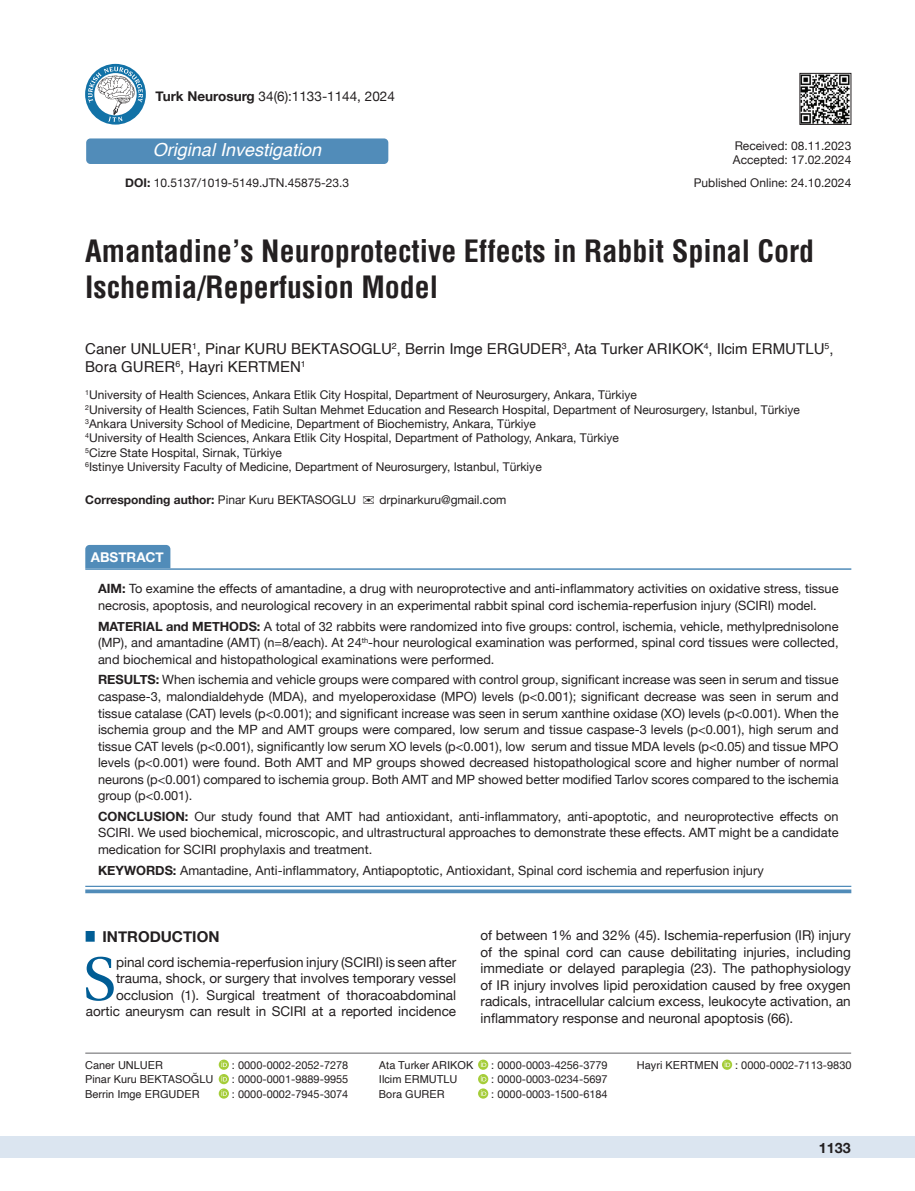
<style>
.page{position:relative;width:915px;height:1191px;background:#fff}
.page>*{position:absolute;margin:0;border:0;box-sizing:border-box;transform-origin:0 0}
.t1{font:61.2px "Utopia";color:#005d95}
.t2{font:700 condensed 30px/36px "Helvetica";color:#231f20}
.t3{font:italic 18px "Helvetica";color:#fff}
.t4{font:15px/18px "Helvetica";color:#231f20}
.t5{font:700 15px "Helvetica Neue";color:#231f20}
.t6{font:700 14.25px "Helvetica Neue";color:#231f20}
.t7{font:13.5px/16.5px "Helvetica Neue";color:#231f20;text-align:justify}
.t8{font:700 13.5px "Helvetica Neue";color:#fff}
.t9{font:12.75px/16.5px "Helvetica Neue";color:#231f20;text-align:justify}
.t10{font:12px/14.4px "Helvetica Neue";color:#231f20}
.t11{font:700 12px "Helvetica Neue";color:#231f20}
.t12{font:10.95px "Helvetica Neue";color:#231f20}
.t13{font:10.95px "Helvetica";color:#231f20}
.s1{font-weight:700}
.s2{font-weight:400}
</style>
<div class="page">
<div style="left:0;top:1136px;width:914px;height:22px;background:#dbe5f0"></div>
<hr style="left:85px;top:1052px;width:765px;height:1px;background:#636366">
<div style="left:85px;top:545px;width:85px;height:23px;background:#518cb9"></div>
<hr style="left:85px;top:568px;width:766px;height:2px;background:#518cb9">
<hr style="left:85px;top:885px;width:766px;height:2px;background:#518cb9">
<svg style="left:85px;top:889px;width:766px;height:4px;background:#669ac1"></svg>
<img style="left:801px;top:75px;width:47px;height:48px">
<div style="left:799px;top:73px;width:51px;height:52px;border:1px solid #231f20"></div>
<svg style="left:721px;top:1059px;width:10px;height:10px"></svg>
<svg style="left:724px;top:1061px;width:6px;height:6px"></svg>
<svg style="left:219px;top:1059px;width:10px;height:10px"></svg>
<svg style="left:221px;top:1061px;width:6px;height:6px"></svg>
<svg style="left:219px;top:1074px;width:10px;height:10px"></svg>
<svg style="left:221px;top:1075px;width:6px;height:6px"></svg>
<svg style="left:219px;top:1088px;width:10px;height:10px"></svg>
<svg style="left:221px;top:1090px;width:6px;height:5px"></svg>
<svg style="left:478px;top:1059px;width:10px;height:10px"></svg>
<svg style="left:480px;top:1061px;width:6px;height:6px"></svg>
<svg style="left:478px;top:1074px;width:10px;height:10px"></svg>
<svg style="left:480px;top:1075px;width:6px;height:6px"></svg>
<svg style="left:478px;top:1088px;width:10px;height:10px"></svg>
<svg style="left:480px;top:1090px;width:6px;height:5px"></svg>
<svg style="left:85px;top:64px;width:61px;height:61px"></svg>
<svg style="left:88px;top:67px;width:55px;height:55px"></svg>
<div style="left:86px;top:138px;width:302px;height:26px;background:#518cb9;border-radius:4px"></div>
<p class="t7" style="left:156px;top:89px;width:241px"><span class="s1">Turk Neurosurg</span> 34(6):1133-1144, 2024</p>
<h3 class="t3" style="left:153px;top:136px;width:170px">Original Investigation</h3>
<p class="t10" style="left:125px;top:177px;width:225px"><span class="s1">DOI:</span> 10.5137/1019-5149.JTN.45875-23.3</p>
<p class="t10" style="left:732px;top:139px;width:120px">Received: 08.11.2023<br>Accepted: 17.02.2024</p>
<p class="t10" style="left:693px;top:176px;width:159px">Published Online: 24.10.2024</p>
<h2 class="t2" style="left:85px;top:233px;width:730px">Amantadine’s Neuroprotective Effects in Rabbit Spinal Cord<br>Ischemia/Reperfusion Model</h2>
<p class="t4" style="left:85px;top:340px;width:749px">Caner UNLUER<sup>1</sup>, Pinar KURU BEKTASOGLU<sup>2</sup>, Berrin Imge ERGUDER<sup>3</sup>, Ata Turker ARIKOK<sup>4</sup>, Ilcim ERMUTLU<sup>5</sup>,<br>Bora GURER<sup>6</sup>, Hayri KERTMEN<sup>1</sup></p>
<p class="t10" style="left:85px;top:388px;width:715px"><sup>1</sup>University of Health Sciences, Ankara Etlik City Hospital, Department of Neurosurgery, Ankara, Türkiye<br><sup>2</sup>University of Health Sciences, Fatih Sultan Mehmet Education and Research Hospital, Department of Neurosurgery, Istanbul, Türkiye <sup>3</sup>Ankara University School of Medicine, Department of Biochemistry, Ankara, Türkiye<br><sup>4</sup>University of Health Sciences, Ankara Etlik City Hospital, Department of Pathology, Ankara, Türkiye<br><sup>5</sup>Cizre State Hospital, Sirnak, Türkiye<br><sup>6</sup>Istinye University Faculty of Medicine, Department of Neurosurgery, Istanbul, Türkiye</p>
<p class="t11" style="left:85px;top:490px;width:272px">Corresponding author: <span class="s2">Pinar Kuru BEKTASOGLU</span></p>
<p class="t10" style="left:379px;top:493px;width:128px">drpinarkuru@gmail.com</p>
<p class="t8" style="left:91px;top:546px;width:75px">ABSTRACT</p>
<p class="t9" style="left:98px;top:581px;width:741px"><span class="s1">AIM:</span> To examine the effects of amantadine, a drug with neuroprotective and anti-inflammatory activities on oxidative stress, tissue necrosis, apoptosis, and neurological recovery in an experimental rabbit spinal cord ischemia-reperfusion injury (SCIRI) model.</p>
<p class="t9" style="left:98px;top:618px;width:741px"><span class="s1">MATERIAL and METHODS:</span> A total of 32 rabbits were randomized into five groups: control, ischemia, vehicle, methylprednisolone (MP), and amantadine (AMT) (n=8/each). At 24<sup>th</sup>-hour neurological examination was performed, spinal cord tissues were collected, and biochemical and histopathological examinations were performed.</p>
<p class="t9" style="left:98px;top:672px;width:741px"><span class="s1">RESULTS:</span> When ischemia and vehicle groups were compared with control group, significant increase was seen in serum and tissue caspase-3, malondialdehyde (MDA), and myeloperoxidase (MPO) levels (p&lt;0.001); significant decrease was seen in serum and tissue catalase (CAT) levels (p&lt;0.001); and significant increase was seen in serum xanthine oxidase (XO) levels (p&lt;0.001). When the ischemia group and the MP and AMT groups were compared, low serum and tissue caspase-3 levels (p&lt;0.001), high serum and tissue CAT levels (p&lt;0.001), significantly low serum XO levels (p&lt;0.001), low serum and tissue MDA levels (p&lt;0.05) and tissue MPO levels (p&lt;0.001) were found. Both AMT and MP groups showed decreased histopathological score and higher number of normal neurons (p&lt;0.001) compared to ischemia group. Both AMT and MP showed better modified Tarlov scores compared to the ischemia group (p&lt;0.001).</p>
<p class="t9" style="left:98px;top:808px;width:741px"><span class="s1">CONCLUSION:</span> Our study found that AMT had antioxidant, anti-inflammatory, anti-apoptotic, and neuroprotective effects on SCIRI. We used biochemical, microscopic, and ultrastructural approaches to demonstrate these effects. AMT might be a candidate medication for SCIRI prophylaxis and treatment.</p>
<p class="t9" style="left:98px;top:862px;width:667px"><span class="s1">KEYWORDS:</span> Amantadine, Anti-inflammatory, Antiapoptotic, Antioxidant, Spinal cord ischemia and reperfusion injury</p>
<p class="t5" style="left:86px;top:924px;width:135px"><sup>█</sup> INTRODUCTION</p>
<h1 class="t1" style="left:83px;top:943px;width:35px">S</h1>
<p class="t7" style="left:86px;top:954px;width:371px;text-align:right">pinal cord ischemia-reperfusion injury (SCIRI) is seen after trauma, shock, or surgery that involves temporary vessel occlusion (1). Surgical treatment of thoracoabdominal aortic aneurysm can result in SCIRI at a reported incidence</p>
<p class="t7" style="left:480px;top:928px;width:371px">of between 1% and 32% (45). Ischemia-reperfusion (IR) injury of the spinal cord can cause debilitating injuries, including immediate or delayed paraplegia (23). The pathophysiology of IR injury involves lipid peroxidation caused by free oxygen radicals, intracellular calcium excess, leukocyte activation, an inflammatory response and neuronal apoptosis (66).</p>
<p class="t13" style="left:379px;top:1056px;width:96px">Ata Turker ARIKOK</p>
<p class="t12" style="left:491px;top:1057px;width:118px">: 0000-0003-4256-3779</p>
<p class="t13" style="left:379px;top:1071px;width:80px">Ilcim ERMUTLU</p>
<p class="t12" style="left:491px;top:1071px;width:118px">: 0000-0003-0234-5697</p>
<p class="t13" style="left:379px;top:1085px;width:67px">Bora GURER</p>
<p class="t12" style="left:491px;top:1086px;width:118px">: 0000-0003-1500-6184</p>
<p class="t13" style="left:85px;top:1056px;width:79px">Caner UNLUER</p>
<p class="t12" style="left:232px;top:1057px;width:118px">: 0000-0002-2052-7278</p>
<p class="t13" style="left:636px;top:1056px;width:83px">Hayri KERTMEN</p>
<p class="t12" style="left:735px;top:1057px;width:118px">: 0000-0002-7113-9830</p>
<p class="t13" style="left:85px;top:1071px;width:130px">Pinar Kuru BEKTASOĞLU</p>
<p class="t12" style="left:232px;top:1071px;width:118px">: 0000-0001-9889-9955</p>
<p class="t13" style="left:85px;top:1085px;width:116px">Berrin Imge ERGUDER</p>
<p class="t12" style="left:232px;top:1086px;width:118px">: 0000-0002-7945-3074</p>
<p class="t6" style="left:818px;top:1137px;width:33px">1133</p>
</div>
